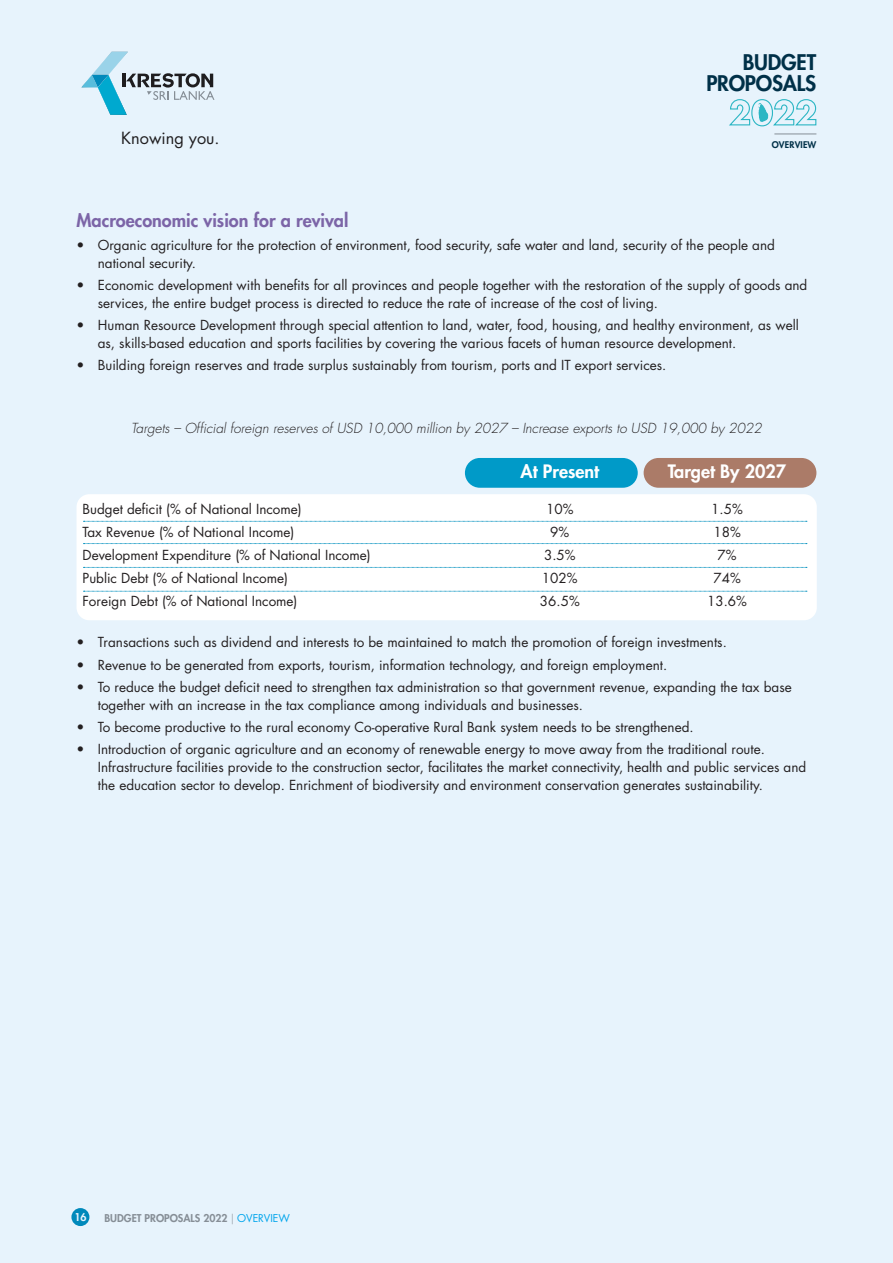
<style>
.page{position:relative;width:893px;height:1263px;background:#e7f3fc}
.page>*{position:absolute;margin:0;border:0;box-sizing:border-box;transform-origin:0 0}
.t1{font:800 21px/20.5px "Futura Std";letter-spacing:-.01em;color:#003349;text-align:right}
.t2{font:800 18px "Futura Std";color:#7c65a7}
.t3{font:800 18px "Futura Std";color:#fff}
.t4{font:16.35px "Futura Std";color:#231f20}
.t5{font:13.5px/18px "Futura Std";color:#231f20}
.t6{font:italic 300 13.5px "Futura Std";color:#231f20}
.t7{font:800 10.5px "Futura Std";color:#949698}
.t8{font:800 10.5px "Futura Std";color:#fff}
.t9{font:800 9px "Futura Std";letter-spacing:.02em;color:#003349}
.s1{font-weight:300}
.s2{font-weight:400;color:#00aeef}
</style>
<div class="page">
<div style="left:77px;top:494px;width:740px;height:126px;background:#fff;border-radius:13px"></div>
<div style="left:644px;top:458px;width:172px;height:30px;background:#ab7b68;border-radius:15px"></div>
<div style="left:465px;top:458px;width:173px;height:30px;background:#009ac8;border-radius:15px"></div>
<svg style="left:83px;top:521px;width:724px;height:1px"></svg>
<svg style="left:83px;top:543px;width:724px;height:1px"></svg>
<svg style="left:83px;top:567px;width:724px;height:1px"></svg>
<svg style="left:83px;top:591px;width:724px;height:1px"></svg>
<p class="t4" style="left:121px;top:128px;width:100px">Knowing you.</p>
<h1 class="t1" style="left:706px;top:52px;width:111px">BUDGET<br>PROPOSALS</h1>
<p class="t9" style="left:772px;top:139px;width:46px">OVERVIEW</p>
<h2 class="t2" style="left:77px;top:209px;width:273px">Macroeconomic vision for a revival</h2>
<p class="t5" style="left:98px;top:236px;width:679px;text-indent:-21px">• Organic agriculture for the protection of environment, food security, safe water and land, security of the people and national security.</p>
<p class="t5" style="left:98px;top:276px;width:711px;text-indent:-21px">• Economic development with benefits for all provinces and people together with the restoration of the supply of goods and services, the entire budget process is directed to reduce the rate of increase of the cost of living.</p>
<p class="t5" style="left:98px;top:316px;width:703px;text-indent:-21px">• Human Resource Development through special attention to land, water, food, housing, and healthy environment, as well as, skills-based education and sports facilities by covering the various facets of human resource development.</p>
<p class="t5" style="left:77px;top:357px;width:591px">• Building foreign reserves and trade surplus sustainably from tourism, ports and IT export services.</p>
<p class="t6" style="left:131px;top:420px;width:632px">Targets – Official foreign reserves of USD 10,000 million by 2027 – Increase exports to USD 19,000 by 2022</p>
<h2 class="t3" style="left:521px;top:460px;width:80px">At Present</h2>
<h2 class="t3" style="left:668px;top:460px;width:120px">Target By 2027</h2>
<p class="t5" style="left:83px;top:500px;width:221px">Budget deficit (% of National Income)</p>
<p class="t5" style="left:546px;top:500px;width:29px">10%</p>
<p class="t5" style="left:711px;top:500px;width:33px">1.5%</p>
<p class="t5" style="left:83px;top:523px;width:213px">Tax Revenue (% of National Income)</p>
<p class="t5" style="left:550px;top:523px;width:21px">9%</p>
<p class="t5" style="left:713px;top:523px;width:29px">18%</p>
<p class="t5" style="left:83px;top:546px;width:290px">Development Expenditure (% of National Income)</p>
<p class="t5" style="left:544px;top:546px;width:33px">3.5%</p>
<p class="t5" style="left:717px;top:546px;width:21px">7%</p>
<p class="t5" style="left:83px;top:569px;width:207px">Public Debt (% of National Income)</p>
<p class="t5" style="left:542px;top:569px;width:37px">102%</p>
<p class="t5" style="left:713px;top:569px;width:29px">74%</p>
<p class="t5" style="left:83px;top:592px;width:216px">Foreign Debt (% of National Income)</p>
<p class="t5" style="left:540px;top:592px;width:41px">36.5%</p>
<p class="t5" style="left:707px;top:592px;width:41px">13.6%</p>
<p class="t5" style="left:77px;top:634px;width:652px">• Transactions such as dividend and interests to be maintained to match the promotion of foreign investments.</p>
<p class="t5" style="left:77px;top:656px;width:592px">• Revenue to be generated from exports, tourism, information technology, and foreign employment.</p>
<p class="t5" style="left:98px;top:678px;width:695px;text-indent:-21px">• To reduce the budget deficit need to strengthen tax administration so that government revenue, expanding the tax base together with an increase in the tax compliance among individuals and businesses.</p>
<p class="t5" style="left:77px;top:718px;width:619px">• To become productive to the rural economy Co-operative Rural Bank system needs to be strengthened.</p>
<p class="t5" style="left:98px;top:741px;width:710px;text-indent:-21px">• Introduction of organic agriculture and an economy of renewable energy to move away from the traditional route.<br>Infrastructure facilities provide to the construction sector, facilitates the market connectivity, health and public services and the education sector to develop. Enrichment of biodiversity and environment conservation generates sustainability.</p>
<p class="t8" style="left:74px;top:1210px;width:14px">16</p>
<p class="t7" style="left:104px;top:1211px;width:187px">BUDGET PROPOSALS 2022 <span class="s1">|</span> <span class="s2">OVERVIEW</span></p>
</div>
